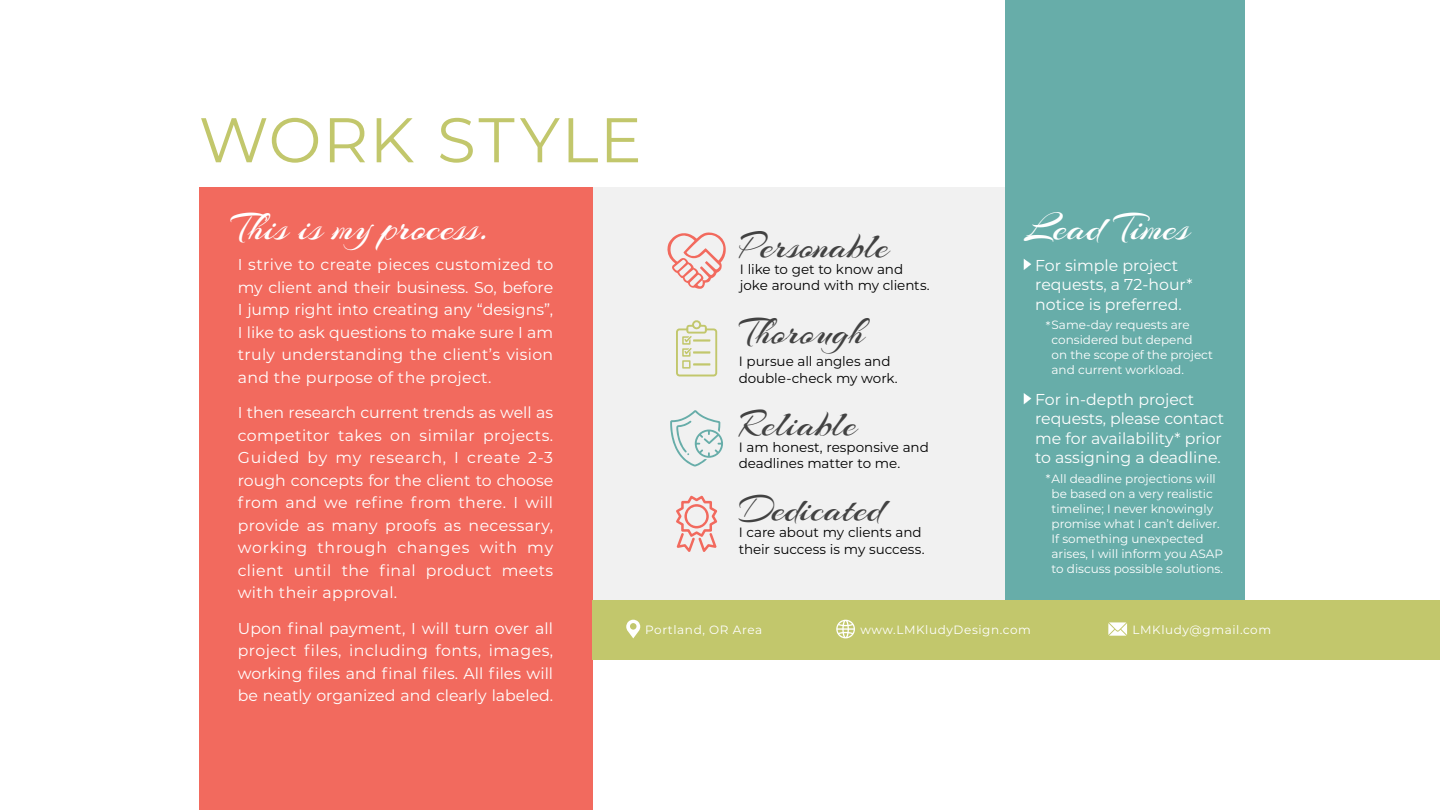
<style>
.page{position:relative;width:1440px;height:810px;background:#fff}
.page>*{position:absolute;margin:0;border:0;box-sizing:border-box;transform-origin:0 0}
.t1{font:63px "Montserrat";letter-spacing:.02em;color:#c2c76c}
.t2{font:40.5px "Arizonia";color:#fff}
.t3{font:39px/85.5px "Arizonia";color:#424242}
.t4{font:15.75px/22.5px "Montserrat";color:#fff;text-align:justify}
.t5{font:13.5px/16.5px "Montserrat";letter-spacing:-.005em;color:#000}
.t6{font:12px/15px "Montserrat";color:#fff}
.t7{font:12px "Montserrat";letter-spacing:.05em;color:#fff}
</style>
<div class="page">
<div style="left:592px;top:188px;width:413px;height:412px;background:#f0f0f0"></div>
<div style="left:1005px;top:0;width:240px;height:600px;background:#67ada9"></div>
<div style="left:199px;top:188px;width:394px;height:622px;background:#f26a5e"></div>
<svg style="left:1024px;top:259px;width:7px;height:11px"></svg>
<svg style="left:1024px;top:393px;width:7px;height:11px"></svg>
<svg style="left:667px;top:232px;width:59px;height:57px"></svg>
<svg style="left:676px;top:320px;width:41px;height:56px"></svg>
<svg style="left:670px;top:410px;width:53px;height:57px"></svg>
<svg style="left:676px;top:496px;width:41px;height:56px"></svg>
<div style="left:592px;top:600px;width:848px;height:60px;background:#c2c76c"></div>
<svg style="left:1108px;top:622px;width:19px;height:14px"></svg>
<svg style="left:836px;top:620px;width:19px;height:18px"></svg>
<svg style="left:626px;top:620px;width:14px;height:18px"></svg>
<h1 class="t1" style="left:199px;top:97px;width:445px">WORK STYLE</h1>
<h2 class="t2" style="left:231px;top:203px;width:258px">This is my process.</h2>
<h2 class="t2" style="left:1024px;top:203px;width:167px">Lead Times</h2>
<p class="t4" style="left:238px;top:253px;width:317px">I strive to create pieces customized to my client and their business. So, before I jump right into creating any “designs”, I like to ask questions to make sure I am truly understanding the client’s vision and the purpose of the project.</p>
<p class="t4" style="left:238px;top:401px;width:317px">I then research current trends as well as competitor takes on similar projects.<br>Guided by my research, I create 2-3 rough concepts for the client to choose from and we refine from there. I will provide as many proofs as necessary, working through changes with my client until the final product meets with their approval.</p>
<p class="t4" style="left:238px;top:616px;width:317px">Upon final payment, I will turn over all project files, including fonts, images, working files and final files. All files will be neatly organized and clearly labeled.</p>
<h3 class="t3" style="left:739px;top:203px;width:151px">Personable</h3>
<p class="t4" style="left:1035px;top:255px;width:159px;line-height:19.5px;text-align:left">For simple project requests, a 72-hour* notice is preferred.</p>
<p class="t6" style="left:1052px;top:317px;width:163px;text-indent:-6px">* Same-day requests are considered but depend<br>on the scope of the project and current workload.</p>
<p class="t4" style="left:1035px;top:389px;width:191px;line-height:19.5px;text-align:left">For in-depth project requests, please contact me for availability* prior to assigning a deadline.</p>
<p class="t6" style="left:1052px;top:471px;width:173px;text-indent:-6px">* All deadline projections will be based on a very realistic timeline; I never knowingly promise what I can’t deliver.<br>If something unexpected arises, I will inform you ASAP to discuss possible solutions.</p>
<p class="t5" style="left:740px;top:260px;width:191px">I like to get to know and joke around with my clients.</p>
<h3 class="t3" style="left:739px;top:290px;width:127px">Thorough</h3>
<p class="t5" style="left:739px;top:353px;width:161px">I pursue all angles and double-check my work.</p>
<h3 class="t3" style="left:739px;top:381px;width:145px">Reliable<br>Dedicated</h3>
<p class="t5" style="left:739px;top:438px;width:192px">I am honest, responsive and deadlines matter to me.</p>
<p class="t5" style="left:739px;top:524px;width:187px">I care about my clients and their success is my success.</p>
<p class="t7" style="left:645px;top:621px;width:119px">Portland, OR Area</p>
<p class="t7" style="left:860px;top:621px;width:172px">www.LMKludyDesign.com</p>
<p class="t7" style="left:1132px;top:621px;width:140px">LMKludy@gmail.com</p>
</div>
